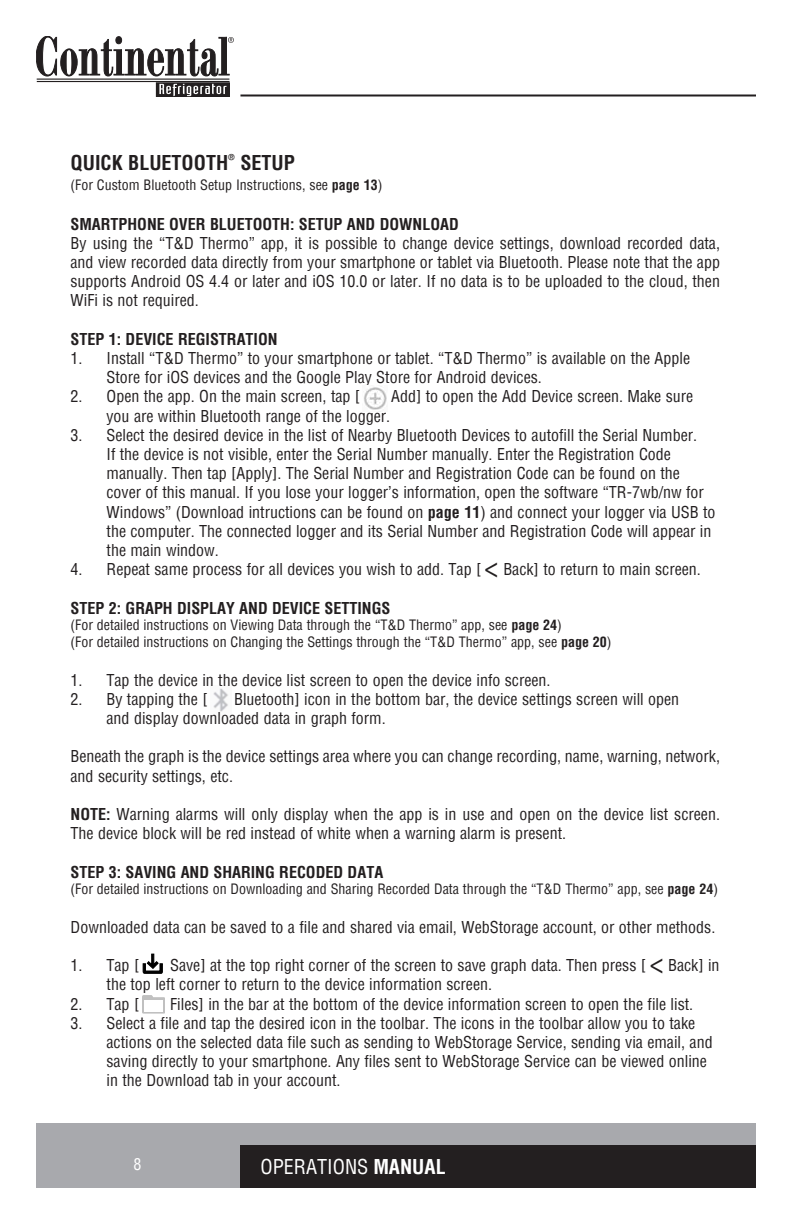
<style>
.page{position:relative;width:792px;height:1224px;background:#fff}
.page>*{position:absolute;margin:0;border:0;box-sizing:border-box;transform-origin:0 0}
.t1{font:condensed 28px "Helvetica";color:#231f20}
.t2{font:700 condensed 20px "Helvetica";color:#231f20}
.t3{font:condensed 20px "Helvetica";color:#fff}
.t4{font:condensed 16px/19.2px "Helvetica";color:#231f20}
.t5{font:700 condensed 16px "Helvetica";color:#231f20}
.t6{font:condensed 16px "Helvetica";color:#fff}
.t7{font:condensed 14px "Helvetica";color:#231f20}
.t8{font:700 condensed 8px "Helvetica";color:#231f20}
.s1{font-weight:700}
</style>
<div class="page">
<div style="left:36px;top:1123px;width:720px;height:65px;background:#a8a9ad"></div>
<div style="left:241px;top:1145px;width:515px;height:43px;background:#231f20"></div>
<hr style="left:240px;top:94px;width:516px;height:2px;background:#231f20">
<hr style="left:37px;top:79px;width:192px;height:1px;background:#231f20">
<hr style="left:37px;top:81px;width:193px;height:1px;background:#231f20">
<div style="left:156px;top:83px;width:73px;height:13px;background:#231f20"></div>
<div style="left:156px;top:83px;width:74px;height:14px;border:1px solid #231f20"></div>
<svg style="left:159px;top:84px;width:68px;height:12px"></svg>
<svg style="left:36px;top:36px;width:198px;height:40px"></svg>
<img style="left:213px;top:688px;width:15px;height:24px">
<img style="left:364px;top:386px;width:23px;height:24px">
<svg style="left:142px;top:954px;width:21px;height:20px"></svg>
<svg style="left:143px;top:995px;width:22px;height:19px"></svg>
<div style="left:144px;top:1000px;width:19px;height:11px;background:#fff"></div>
<p class="t2" style="left:71px;top:150px;width:159px">QUICK BLUETOOTH</p>
<p class="t8" style="left:228px;top:152px;width:8px">®</p>
<p class="t2" style="left:240px;top:150px;width:56px">SETUP</p>
<p class="t7" style="left:71px;top:176px;width:313px">(For Custom Bluetooth Setup Instructions, see <span class="s1">page 13</span>)</p>
<p class="t5" style="left:71px;top:213px;width:390px">SMARTPHONE OVER BLUETOOTH: SETUP AND DOWNLOAD</p>
<p class="t4" style="left:71px;top:233px;width:651px;text-align:justify">By using the “T&amp;D Thermo” app, it is possible to change device settings, download recorded data, and view recorded data directly from your smartphone or tablet via Bluetooth. Please note that the app supports Android OS 4.4 or later and iOS 10.0 or later. If no data is to be uploaded to the cloud, then WiFi is not required.</p>
<p class="t5" style="left:71px;top:328px;width:209px">STEP 1: DEVICE REGISTRATION</p>
<p class="t4" style="left:107px;top:348px;width:585px;text-indent:-36px">1. Install “T&amp;D Thermo” to your smartphone or tablet. “T&amp;D Thermo” is available on the Apple<br>Store for iOS devices and the Google Play Store for Android devices.</p>
<p class="t4" style="left:71px;top:387px;width:291px">2. Open the app. On the main screen, tap [</p>
<p class="t4" style="left:391px;top:387px;width:304px">Add] to open the Add Device screen. Make sure</p>
<p class="t4" style="left:107px;top:406px;width:285px">you are within Bluetooth range of the logger.</p>
<p class="t4" style="left:107px;top:425px;width:610px;text-indent:-36px">3. Select the desired device in the list of Nearby Bluetooth Devices to autofill the Serial Number.<br>If the device is not visible, enter the Serial Number manually. Enter the Registration Code manually. Then tap [Apply]. The Serial Number and Registration Code can be found on the cover of this manual. If you lose your logger’s information, open the software “TR-7wb/nw for Windows” (Download intructions can be found on <span class="s1">page 11</span>) and connect your logger via USB to the computer. The connected logger and its Serial Number and Registration Code will appear in the main window.</p>
<p class="t4" style="left:71px;top:560px;width:412px">4. Repeat same process for all devices you wish to add. Tap [</p>
<p class="t4" style="left:503px;top:560px;width:199px">Back] to return to main screen.</p>
<p class="t5" style="left:71px;top:597px;width:321px">STEP 2: GRAPH DISPLAY AND DEVICE SETTINGS</p>
<p class="t7" style="left:71px;top:616px;width:493px">(For detailed instructions on Viewing Data through the “T&amp;D Thermo” app, see <span class="s1">page 24</span>)</p>
<p class="t7" style="left:71px;top:633px;width:543px">(For detailed instructions on Changing the Settings through the “T&amp;D Thermo” app, see <span class="s1">page 20</span>)</p>
<p class="t4" style="left:71px;top:670px;width:482px">1. Tap the device in the device list screen to open the device info screen.</p>
<p class="t4" style="left:71px;top:689px;width:139px">2. By tapping the [</p>
<p class="t1" style="left:484px;top:548px;width:15px">&lt;</p>
<p class="t4" style="left:107px;top:689px;width:574px;text-indent:128px">Bluetooth] icon in the bottom bar, the device settings screen will open and display downloaded data in graph form.</p>
<p class="t4" style="left:71px;top:747px;width:651px">Beneath the graph is the device settings area where you can change recording, name, warning, network, and security settings, etc.</p>
<p class="t4" style="left:71px;top:804px;width:651px"><span class="s1">NOTE:</span> Warning alarms will only display when the app is in use and open on the device list screen.<br>The device block will be red instead of white when a warning alarm is present.</p>
<p class="t5" style="left:71px;top:861px;width:314px">STEP 3: SAVING AND SHARING RECODED DATA</p>
<p class="t7" style="left:71px;top:880px;width:649px">(For detailed instructions on Downloading and Sharing Recorded Data through the “T&amp;D Thermo” app, see <span class="s1">page 24</span>)</p>
<p class="t4" style="left:71px;top:917px;width:646px">Downloaded data can be saved to a file and shared via email, WebStorage account, or other methods.</p>
<p class="t4" style="left:71px;top:956px;width:70px">1. Tap [</p>
<p class="t4" style="left:170px;top:956px;width:477px">Save] at the top right corner of the screen to save graph data. Then press [</p>
<p class="t4" style="left:668px;top:956px;width:53px">Back] in</p>
<p class="t4" style="left:107px;top:975px;width:387px">the top left corner to return to the device information screen.</p>
<p class="t4" style="left:71px;top:994px;width:70px">2. Tap [</p>
<p class="t4" style="left:170px;top:994px;width:525px">Files] in the bar at the bottom of the device information screen to open the file list.</p>
<p class="t4" style="left:107px;top:1013px;width:608px;text-indent:-36px">3. Select a file and tap the desired icon in the toolbar. The icons in the toolbar allow you to take actions on the selected data file such as sending to WebStorage Service, sending via email, and saving directly to your smartphone. Any files sent to WebStorage Service can be viewed online in the Download tab in your account.</p>
<p class="t1" style="left:649px;top:944px;width:15px">&lt;</p>
<p class="t6" style="left:134px;top:1154px;width:9px">8</p>
<p class="t3" style="left:261px;top:1153px;width:187px">OPERATIONS <span class="s1">MANUAL</span></p>
</div>
